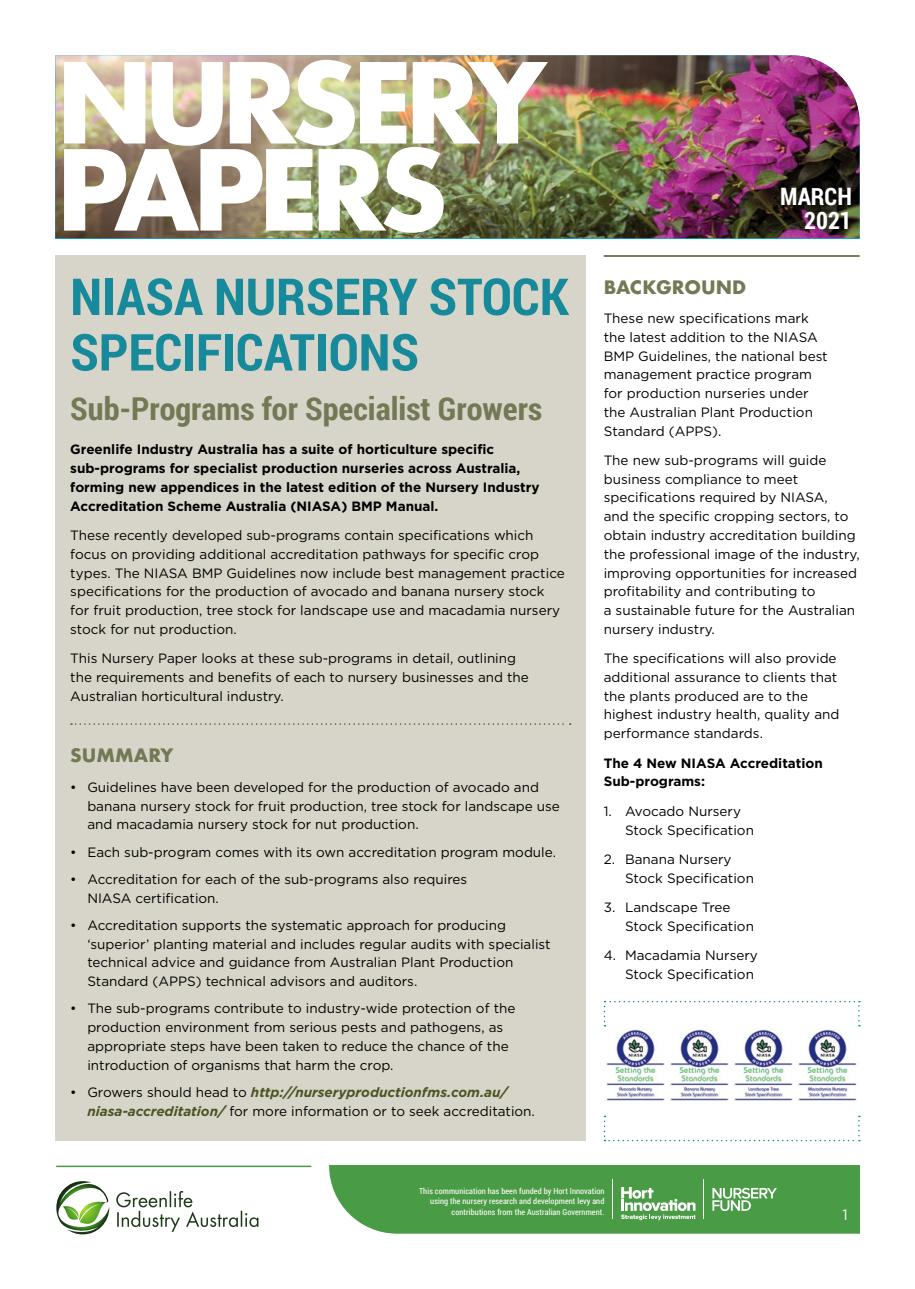
<style>
.page{position:relative;width:915px;height:1289px;background:#fff}
.page>*{position:absolute;margin:0;border:0;box-sizing:border-box;transform-origin:0 0}
.t1{font:700 108px/87px "Futura";letter-spacing:-.085em;color:#fff}
.t2{font:700 51px/55.5px "Roboto Condensed";color:#16899b}
.t3{font:700 31.5px "Roboto Condensed";color:#737954}
.t4{font:700 24px/24px "Roboto Condensed";color:#fff;text-align:right}
.t5{font:700 18px "Futura";color:#737954}
.t6{font:15px "Gotham";color:#fff}
.t7{font:13.5px/18.8px "Gotham";color:#000}
.t8{font:700 13.5px/18.8px "Gotham";color:#000}
.t9{font:700 13.5px/18.8px "Gotham";color:#000}
.t10{font:8.25px/10.5px "Roboto Condensed";letter-spacing:.01em;color:#fff;text-align:right}
.s1{font-weight:700;font-style:italic;color:#4c5424}
</style>
<div class="page">
<hr style="left:56px;top:1165px;width:255px;height:2px;background:#4a9b45">
<svg style="left:329px;top:1165px;width:530px;height:68px;background:#56a151"></svg>
<img style="left:55px;top:55px;width:804px;height:183px">
<div style="left:55px;top:255px;width:530px;height:885px;background:#d7d5c9"></div>
<hr style="left:603px;top:255px;width:256px;height:2px;background:#4c5424">
<svg style="left:116px;top:1191px;width:142px;height:40px"></svg>
<svg style="left:56px;top:1181px;width:53px;height:53px"></svg>
<svg style="left:71px;top:723px;width:499px;height:2px"></svg>
<img style="left:604px;top:1026px;width:255px;height:75px">
<svg style="left:603px;top:1000px;width:256px;height:26px"></svg>
<svg style="left:603px;top:1115px;width:256px;height:26px"></svg>
<h1 class="t1" style="left:55px;top:59px;width:492px">NURSERY<br>PAPERS</h1>
<h2 class="t2" style="left:70px;top:267px;width:500px">NIASA NURSERY STOCK<br>SPECIFICATIONS</h2>
<h3 class="t3" style="left:70px;top:386px;width:473px">Sub-Programs for Specialist Growers</h3>
<p class="t8" style="left:70px;top:440px;width:470px">Greenlife Industry Australia has a suite of horticulture specific sub-programs for specialist production nurseries across Australia, forming new appendices in the latest edition of the Nursery Industry Accreditation Scheme Australia (NIASA) BMP Manual.</p>
<p class="t7" style="left:70px;top:525px;width:496px">These recently developed sub-programs contain specifications which focus on providing additional accreditation pathways for specific crop types. The NIASA BMP Guidelines now include best management practice specifications for the production of avocado and banana nursery stock for fruit production, tree stock for landscape use and macadamia nursery stock for nut production.</p>
<p class="t7" style="left:70px;top:649px;width:460px">This Nursery Paper looks at these sub-programs in detail, outlining the requirements and benefits of each to nursery businesses and the<br>Australian horticultural industry.</p>
<h3 class="t5" style="left:70px;top:742px;width:105px">SUMMARY</h3>
<p class="t7" style="left:87px;top:777px;width:474px;text-indent:-17px">• Guidelines have been developed for the production of avocado and banana nursery stock for fruit production, tree stock for landscape use and macadamia nursery stock for nut production.</p>
<p class="t7" style="left:70px;top:842px;width:487px">• Each sub-program comes with its own accreditation program module.</p>
<p class="t7" style="left:87px;top:869px;width:381px;text-indent:-17px">• Accreditation for each of the sub-programs also requires<br>NIASA certification.</p>
<p class="t7" style="left:87px;top:915px;width:464px;text-indent:-17px">• Accreditation supports the systematic approach for producing ‘superior’ planting material and includes regular audits with specialist technical advice and guidance from Australian Plant Production Standard (APPS) technical advisors and auditors.</p>
<p class="t7" style="left:87px;top:999px;width:429px;text-indent:-17px">• The sub-programs contribute to industry-wide protection of the production environment from serious pests and pathogens, as appropriate steps have been taken to reduce the chance of the introduction of organisms that harm the crop.</p>
<p class="t7" style="left:87px;top:1082px;width:449px;text-indent:-17px">• Growers should head to <span class="s1">http://nurseryproductionfms.com.au/ niasa-accreditation/</span> for more information or to seek accreditation.</p>
<h3 class="t4" style="left:779px;top:184px;width:73px">MARCH<br>2021</h3>
<h3 class="t5" style="left:603px;top:274px;width:144px">BACKGROUND</h3>
<p class="t7" style="left:603px;top:308px;width:225px">These new specifications mark the latest addition to the NIASA<br>BMP Guidelines, the national best management practice program for production nurseries under the Australian Plant Production<br>Standard (APPS).</p>
<p class="t7" style="left:603px;top:450px;width:257px">The new sub-programs will guide business compliance to meet specifications required by NIASA,<br>and the specific cropping sectors, to obtain industry accreditation building the professional image of the industry, improving opportunities for increased profitability and contributing to<br>a sustainable future for the Australian nursery industry.</p>
<p class="t7" style="left:603px;top:648px;width:237px">The specifications will also provide additional assurance to clients that the plants produced are to the highest industry health, quality and performance standards.</p>
<p class="t9" style="left:603px;top:753px;width:221px">The 4 New NIASA Accreditation<br>Sub-programs:</p>
<p class="t7" style="left:624px;top:801px;width:130px;text-indent:-21px">1. Avocado Nursery<br>Stock Specification</p>
<p class="t7" style="left:624px;top:849px;width:130px;text-indent:-21px">2. Banana Nursery<br>Stock Specification</p>
<p class="t7" style="left:624px;top:897px;width:130px;text-indent:-21px">3. Landscape Tree<br>Stock Specification</p>
<p class="t7" style="left:603px;top:945px;width:155px;text-align:right">4. Macadamia Nursery<br>Stock Specification</p>
<p class="t10" style="left:419px;top:1185px;width:187px">This communication has been funded by Hort Innovation using the nursery research and development levy and contributions from the Australian Government.</p>
<p class="t6" style="left:842px;top:1206px;width:7px">1</p>
</div>
